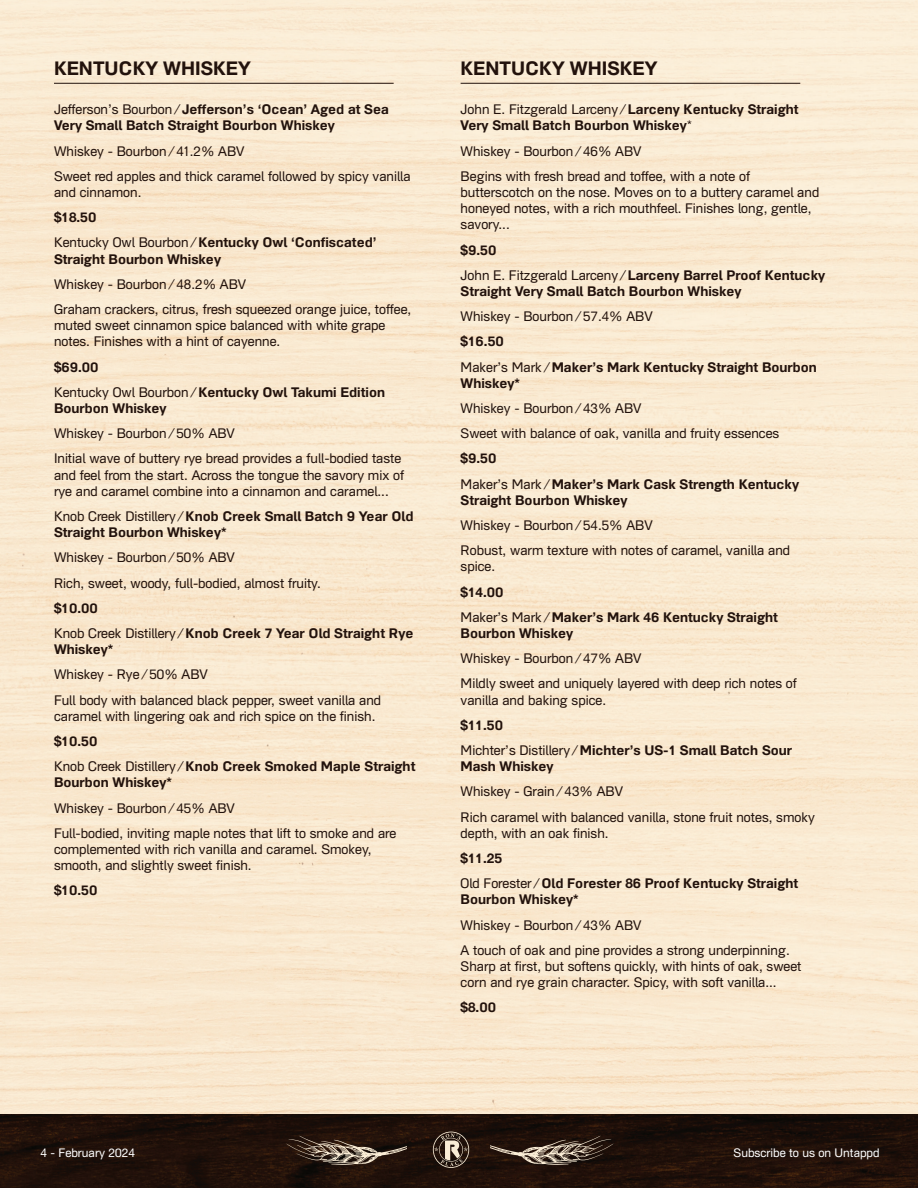
<style>
.page{position:relative;width:918px;height:1188px;background:#fff}
.page>*{position:absolute;margin:0;border:0;box-sizing:border-box;transform-origin:0 0}
.t1{font:700 18.9px "Grammatika";color:#22120c}
.t2{font:13.5px/25.2px "Grammatika";color:#22120c}
.t3{font:700 13.5px/25.2px "Grammatika";color:#22120c}
.t4{font:12px "Grammatika";color:#fff}
.s1{font-weight:400}
</style>
<div class="page">
<img style="left:0;top:0;width:918px;height:1115px">
<img style="left:0;top:1115px;width:918px;height:73px">
<svg style="left:286px;top:1136px;width:120px;height:29px;background:#4f3f34"></svg>
<svg style="left:490px;top:1136px;width:123px;height:29px;background:#4c3d33"></svg>
<svg style="left:433px;top:1132px;width:36px;height:36px"></svg>
<hr style="left:54px;top:83px;width:340px;height:1px;background:#22120c">
<hr style="left:461px;top:83px;width:339px;height:1px;background:#22120c">
<h1 class="t1" style="left:54px;top:57px;width:198px">KENTUCKY WHISKEY</h1>
<p class="t3" style="left:54px;top:101px;width:336px;line-height:16.2px"><span class="s1">Jefferson’s Bourbon ⁄</span> Jefferson’s ‘Ocean’ Aged at Sea<br>Very Small Batch Straight Bourbon Whiskey</p>
<p class="t2" style="left:54px;top:138px;width:358px">Whiskey - Bourbon ⁄ 41.2% ABV<br>Sweet red apples and thick caramel followed by spicy vanilla</p>
<p class="t2" style="left:54px;top:179px;width:89px">and cinnamon.</p>
<p class="t3" style="left:54px;top:204px;width:324px">$18.50<br><span class="s1">Kentucky Owl Bourbon ⁄</span> Kentucky Owl ‘Confiscated’</p>
<p class="t3" style="left:54px;top:246px;width:169px">Straight Bourbon Whiskey</p>
<p class="t2" style="left:54px;top:271px;width:359px">Whiskey - Bourbon ⁄ 48.2% ABV<br>Graham crackers, citrus, fresh squeezed orange juice, toffee,</p>
<p class="t2" style="left:54px;top:317px;width:333px;line-height:16.2px">muted sweet cinnamon spice balanced with white grape notes. Finishes with a hint of cayenne.</p>
<p class="t3" style="left:54px;top:354px;width:333px">$69.00<br><span class="s1">Kentucky Owl Bourbon ⁄</span> Kentucky Owl Takumi Edition</p>
<p class="t3" style="left:54px;top:395px;width:114px">Bourbon Whiskey</p>
<p class="t2" style="left:54px;top:421px;width:349px">Whiskey - Bourbon ⁄ 50% ABV<br>Initial wave of buttery rye bread provides a full-bodied taste</p>
<p class="t2" style="left:54px;top:467px;width:352px;line-height:16.2px">and feel from the start. Across the tongue the savory mix of rye and caramel combine into a cinnamon and caramel...</p>
<p class="t3" style="left:54px;top:508px;width:361px;line-height:16.2px"><span class="s1">Knob Creek Distillery ⁄</span> Knob Creek Small Batch 9 Year Old<br>Straight Bourbon Whiskey*</p>
<p class="t2" style="left:54px;top:545px;width:268px">Whiskey - Bourbon ⁄ 50% ABV<br>Rich, sweet, woody, full-bodied, almost fruity.</p>
<p class="t3" style="left:54px;top:595px;width:361px">$10.00<br><span class="s1">Knob Creek Distillery ⁄</span> Knob Creek 7 Year Old Straight Rye</p>
<p class="t3" style="left:54px;top:637px;width:61px">Whiskey*</p>
<p class="t2" style="left:54px;top:662px;width:329px">Whiskey - Rye ⁄ 50% ABV<br>Full body with balanced black pepper, sweet vanilla and</p>
<p class="t2" style="left:54px;top:703px;width:323px">caramel with lingering oak and rich spice on the finish.</p>
<p class="t3" style="left:54px;top:728px;width:363px">$10.50<br><span class="s1">Knob Creek Distillery ⁄</span> Knob Creek Smoked Maple Straight</p>
<p class="t3" style="left:54px;top:770px;width:120px">Bourbon Whiskey*</p>
<p class="t2" style="left:54px;top:795px;width:344px">Whiskey - Bourbon ⁄ 45% ABV<br>Full-bodied, inviting maple notes that lift to smoke and are</p>
<p class="t2" style="left:54px;top:841px;width:319px;line-height:16.2px">complemented with rich vanilla and caramel. Smokey, smooth, and slightly sweet finish.</p>
<p class="t3" style="left:54px;top:878px;width:45px">$10.50</p>
<h1 class="t1" style="left:461px;top:57px;width:198px">KENTUCKY WHISKEY</h1>
<p class="t3" style="left:461px;top:101px;width:339px;line-height:16.2px"><span class="s1">John E. Fitzgerald Larceny ⁄</span> Larceny Kentucky Straight<br>Very Small Batch Bourbon Whiskey<span class="s1">*</span></p>
<p class="t2" style="left:461px;top:138px;width:291px">Whiskey - Bourbon ⁄ 46% ABV<br>Begins with fresh bread and toffee, with a note of</p>
<p class="t2" style="left:461px;top:184px;width:360px;line-height:16.2px">butterscotch on the nose. Moves on to a buttery caramel and honeyed notes, with a rich mouthfeel. Finishes long, gentle, savory...</p>
<p class="t3" style="left:461px;top:237px;width:366px">$9.50<br><span class="s1">John E. Fitzgerald Larceny ⁄</span> Larceny Barrel Proof Kentucky</p>
<p class="t3" style="left:461px;top:278px;width:282px">Straight Very Small Batch Bourbon Whiskey</p>
<p class="t2" style="left:461px;top:304px;width:194px">Whiskey - Bourbon ⁄ 57.4% ABV</p>
<p class="t3" style="left:461px;top:329px;width:358px">$16.50<br><span class="s1">Maker’s Mark ⁄</span> Maker’s Mark Kentucky Straight Bourbon</p>
<p class="t3" style="left:461px;top:370px;width:61px">Whiskey*</p>
<p class="t2" style="left:461px;top:395px;width:320px">Whiskey - Bourbon ⁄ 43% ABV<br>Sweet with balance of oak, vanilla and fruity essences</p>
<p class="t3" style="left:461px;top:446px;width:340px">$9.50<br><span class="s1">Maker’s Mark ⁄</span> Maker’s Mark Cask Strength Kentucky</p>
<p class="t3" style="left:461px;top:487px;width:169px">Straight Bourbon Whiskey</p>
<p class="t2" style="left:461px;top:512px;width:331px">Whiskey - Bourbon ⁄ 54.5% ABV<br>Robust, warm texture with notes of caramel, vanilla and</p>
<p class="t2" style="left:461px;top:554px;width:36px">spice.</p>
<p class="t3" style="left:461px;top:579px;width:319px">$14.00<br><span class="s1">Maker’s Mark ⁄</span> Maker’s Mark 46 Kentucky Straight</p>
<p class="t3" style="left:461px;top:620px;width:114px">Bourbon Whiskey</p>
<p class="t2" style="left:461px;top:646px;width:338px">Whiskey - Bourbon ⁄ 47% ABV<br>Mildly sweet and uniquely layered with deep rich notes of</p>
<p class="t2" style="left:461px;top:687px;width:147px">vanilla and baking spice.</p>
<p class="t3" style="left:461px;top:712px;width:333px">$11.50<br><span class="s1">Michter’s Distillery ⁄</span> Michter’s US-1 Small Batch Sour</p>
<p class="t3" style="left:461px;top:754px;width:94px">Mash Whiskey</p>
<p class="t2" style="left:461px;top:779px;width:356px">Whiskey - Grain ⁄ 43% ABV<br>Rich caramel with balanced vanilla, stone fruit notes, smoky</p>
<p class="t2" style="left:461px;top:820px;width:150px">depth, with an oak finish.</p>
<p class="t3" style="left:461px;top:845px;width:339px">$11.25<br><span class="s1">Old Forester ⁄</span> Old Forester 86 Proof Kentucky Straight</p>
<p class="t3" style="left:461px;top:887px;width:120px">Bourbon Whiskey*</p>
<p class="t2" style="left:461px;top:912px;width:331px">Whiskey - Bourbon ⁄ 43% ABV<br>A touch of oak and pine provides a strong underpinning.</p>
<p class="t2" style="left:461px;top:958px;width:342px;line-height:16.2px">Sharp at first, but softens quickly, with hints of oak, sweet corn and rye grain character. Spicy, with soft vanilla...</p>
<p class="t3" style="left:461px;top:995px;width:37px">$8.00</p>
<p class="t4" style="left:40px;top:1145px;width:96px">4 - February 2024</p>
<p class="t4" style="left:734px;top:1145px;width:148px">Subscribe to us on Untappd</p>
</div>
